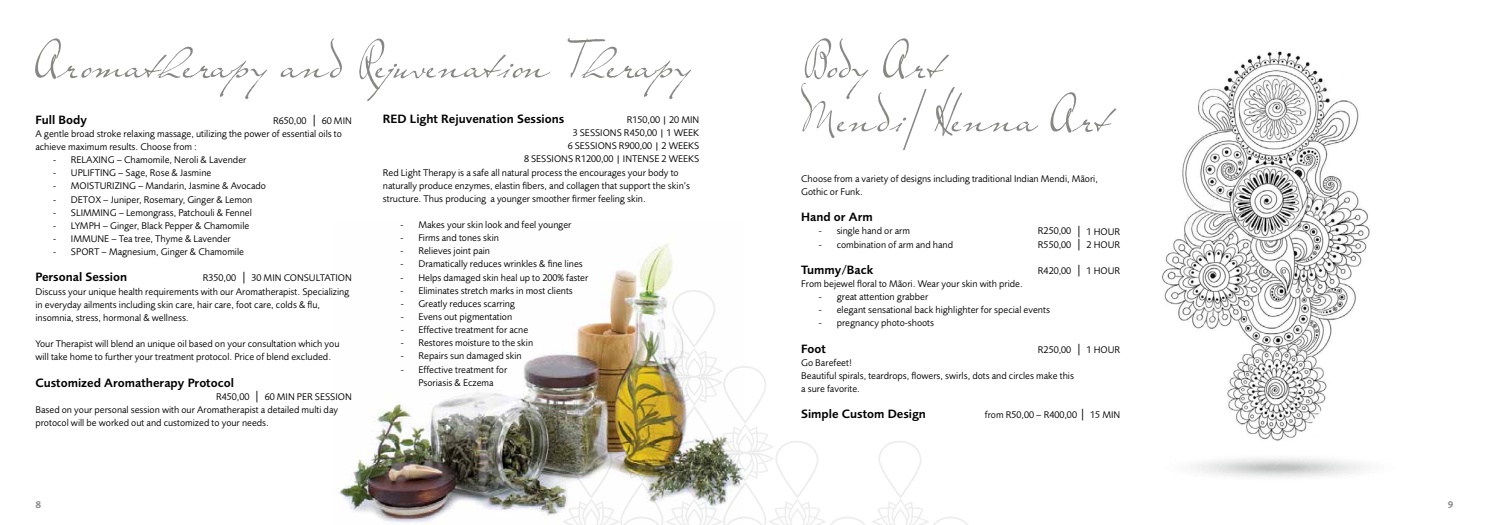
<style>
.page{position:relative;width:1489px;height:525px;background:#fff}
.page>*{position:absolute;margin:0;border:0;box-sizing:border-box;transform-origin:0 0}
.t1{font:56.25px "The Loyalist";color:#878786}
.t2{font:600 12.5px "Foundry Sans";color:#000}
.t3{font:10px/13.1px "Foundry Sans";color:#000}
.t4{font:600 10px "Foundry Sans";color:#878786}
.s1{font-weight:300;font-size:13.75px}
</style>
<div class="page">
<img style="left:338px;top:243px;width:335px;height:281px">
<img style="left:1162px;top:51px;width:208px;height:426px">
<img style="left:562px;top:290px;width:406px;height:234px">
<svg style="left:801px;top:38px;width:315px;height:112px"></svg>
<h1 class="t1" style="left:33px;top:27px;width:660px">Aromatherapy and Rejuvenation Therapy</h1>
<p class="t3" style="left:35px;top:114px;width:318px;text-indent:238px">R650,00 <span class="s1">|</span> 60 MIN<br>A gentle broad stroke relaxing massage, utilizing the power of essential oils to achieve maximum results. Choose from :</p>
<p class="t3" style="left:53px;top:153px;width:195px">- RELAXING – Chamomile, Neroli &amp; Lavender</p>
<p class="t3" style="left:53px;top:166px;width:160px">- UPLIFTING – Sage, Rose &amp; Jasmine</p>
<p class="t3" style="left:53px;top:179px;width:214px">- MOISTURIZING – Mandarin, Jasmine &amp; Avocado</p>
<p class="t3" style="left:53px;top:192px;width:200px">- DETOX – Juniper, Rosemary, Ginger &amp; Lemon</p>
<p class="t3" style="left:53px;top:206px;width:200px">- SLIMMING – Lemongrass, Patchouli &amp; Fennel</p>
<p class="t3" style="left:53px;top:219px;width:198px">- LYMPH – Ginger, Black Pepper &amp; Chamomile</p>
<p class="t3" style="left:53px;top:232px;width:179px">- IMMUNE – Tea tree, Thyme &amp; Lavender</p>
<p class="t3" style="left:53px;top:245px;width:192px">- SPORT – Magnesium, Ginger &amp; Chamomile</p>
<p class="t2" style="left:35px;top:270px;width:93px">Personal Session</p>
<p class="t2" style="left:35px;top:112px;width:53px">Full Body</p>
<p class="t3" style="left:35px;top:271px;width:318px;text-indent:167px">R350,00 <span class="s1">|</span> 30 MIN CONSULTATION Discuss your unique health requirements with our Aromatherapist. Specializing in everyday ailments including skin care, hair care, foot care, colds &amp; flu, insomnia, stress, hormonal &amp; wellness.</p>
<p class="t3" style="left:35px;top:337px;width:305px">Your Therapist will blend an unique oil based on your consultation which you will take home to further your treatment protocol. Price of blend excluded.</p>
<p class="t2" style="left:35px;top:375px;width:200px">Customized Aromatherapy Protocol</p>
<p class="t3" style="left:35px;top:389px;width:318px;text-indent:181px">R450,00 <span class="s1">|</span> 60 MIN PER SESSION<br>Based on your personal session with our Aromatherapist a detailed multi day protocol will be worked out and customized to your needs.</p>
<p class="t2" style="left:383px;top:111px;width:183px">RED Light Rejuvenation Sessions</p>
<p class="t3" style="left:626px;top:113px;width:74px">R150,00 | 20 MIN</p>
<p class="t3" style="left:572px;top:126px;width:128px">3 SESSIONS R450,00 | 1 WEEK</p>
<p class="t3" style="left:567px;top:139px;width:133px">6 SESSIONS R900,00 | 2 WEEKS</p>
<p class="t3" style="left:524px;top:152px;width:177px">8 SESSIONS R1200,00 | INTENSE 2 WEEKS</p>
<p class="t3" style="left:383px;top:165px;width:297px">Red Light Therapy is a safe all natural process the encourages your body to</p>
<p class="t3" style="left:383px;top:179px;width:308px">naturally produce enzymes, elastin fibers, and collagen that support the skin’s</p>
<p class="t3" style="left:383px;top:192px;width:264px">structure. Thus producing a younger smoother firmer feeling skin.</p>
<p class="t3" style="left:400px;top:218px;width:172px">- Makes your skin look and feel younger</p>
<p class="t3" style="left:400px;top:231px;width:100px">- Firms and tones skin</p>
<p class="t3" style="left:400px;top:244px;width:91px">- Relieves joint pain</p>
<p class="t3" style="left:400px;top:257px;width:184px">- Dramatically reduces wrinkles &amp; fine lines</p>
<p class="t3" style="left:400px;top:270px;width:189px">- Helps damaged skin heal up to 200% faster</p>
<p class="t3" style="left:400px;top:283px;width:174px">- Eliminates stretch marks in most clients</p>
<p class="t3" style="left:400px;top:297px;width:116px">- Greatly reduces scarring</p>
<p class="t3" style="left:400px;top:310px;width:113px">- Evens out pigmentation</p>
<p class="t3" style="left:400px;top:323px;width:129px">- Effective treatment for acne</p>
<p class="t3" style="left:400px;top:336px;width:134px">- Restores moisture to the skin</p>
<p class="t3" style="left:400px;top:349px;width:123px">- Repairs sun damaged skin</p>
<p class="t3" style="left:401px;top:362px;width:108px;text-align:center">- Effective treatment for<br>Psoriasis &amp; Eczema</p>
<p class="t3" style="left:801px;top:172px;width:298px">Choose from a variety of designs including traditional Indian Mendi, Mãori,<br>Gothic or Funk.</p>
<p class="t2" style="left:801px;top:210px;width:73px">Hand or Arm</p>
<p class="t3" style="left:819px;top:224px;width:94px">- single hand or arm </p>
<p class="t3" style="left:1037px;top:224px;width:84px">R250,00 <span class="s1">|</span> 1 HOUR</p>
<p class="t3" style="left:819px;top:237px;width:136px">- combination of arm and hand</p>
<p class="t3" style="left:1037px;top:237px;width:84px">R550,00 <span class="s1">|</span> 2 HOUR</p>
<p class="t2" style="left:801px;top:262px;width:74px">Tummy/Back</p>
<p class="t3" style="left:1037px;top:264px;width:84px">R420,00 <span class="s1">|</span> 1 HOUR</p>
<p class="t3" style="left:801px;top:277px;width:223px">From bejewel floral to Mãori. Wear your skin with pride.</p>
<p class="t3" style="left:819px;top:290px;width:111px">- great attention grabber</p>
<p class="t3" style="left:819px;top:303px;width:232px">- elegant sensational back highlighter for special events</p>
<p class="t3" style="left:819px;top:316px;width:117px">- pregnancy photo-shoots</p>
<p class="t2" style="left:801px;top:341px;width:26px">Foot</p>
<p class="t3" style="left:1037px;top:342px;width:84px">R250,00 <span class="s1">|</span> 1 HOUR</p>
<p class="t3" style="left:801px;top:356px;width:274px">Go Barefeet!<br>Beautiful spirals, teardrops, flowers, swirls, dots and circles make this a sure favorite.</p>
<p class="t2" style="left:801px;top:407px;width:126px">Simple Custom Design</p>
<p class="t3" style="left:984px;top:408px;width:137px">from R50,00 – R400,00 <span class="s1">|</span> 15 MIN</p>
<p class="t4" style="left:35px;top:498px;width:7px">8</p>
<p class="t4" style="left:1447px;top:498px;width:7px">9</p>
</div>
